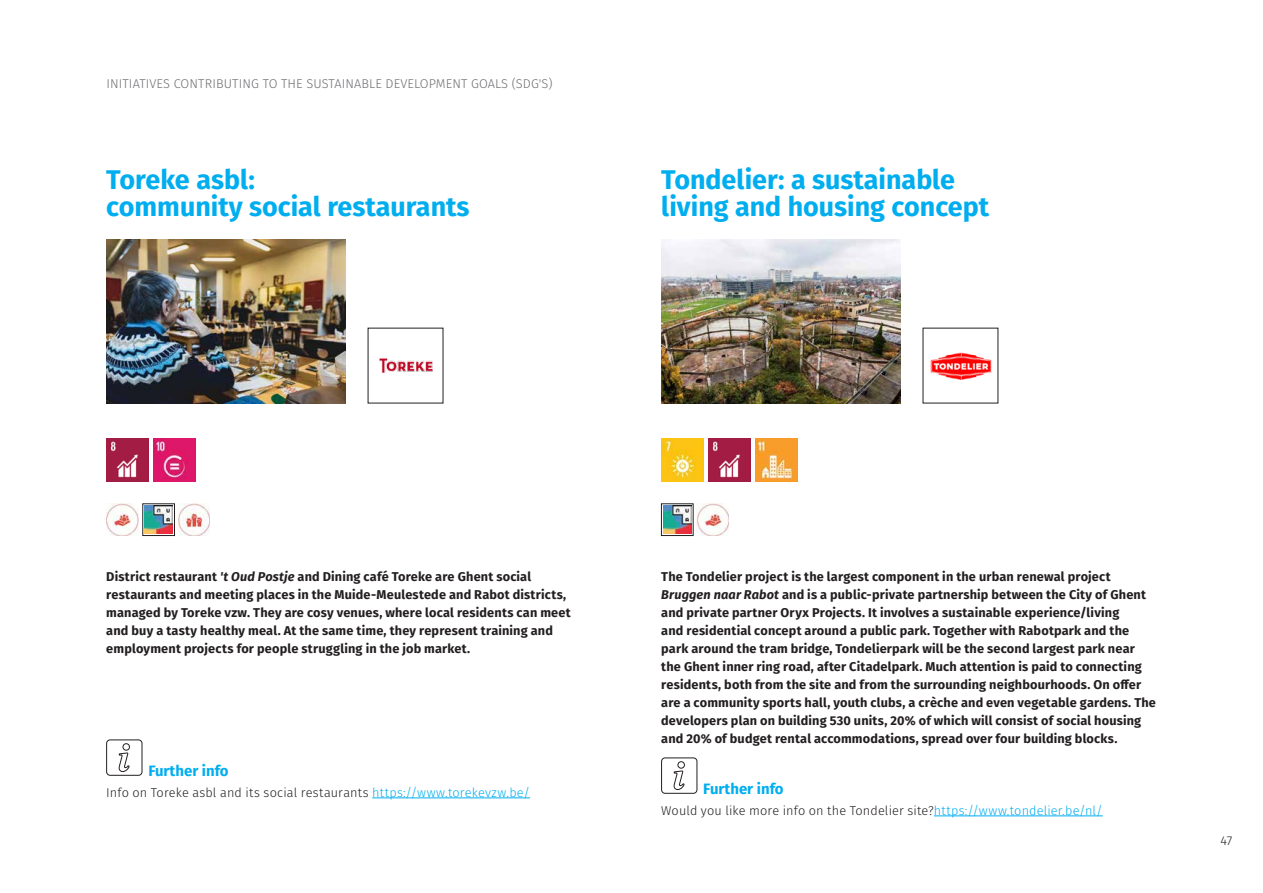
<style>
.page{position:relative;width:1263px;height:893px;background:#fff}
.page>*{position:absolute;margin:0;border:0;box-sizing:border-box;transform-origin:0 0}
.t1{font:700 27px/27px "Fira Sans";color:#00aeef}
.t2{font:700 15px "Fira Sans";color:#00aeef}
.t3{font:700 12.75px/18px "Fira Sans";letter-spacing:.015em;color:#231f20}
.t4{font:300 12.75px "Fira Sans";letter-spacing:.01em;color:#231f20}
.t5{font:300 12.75px "Fira Sans";letter-spacing:.01em;color:#6c6d70}
.s1{font-style:italic}
.s2{color:#00aeef}
</style>
<div class="page">
<hr style="left:372px;top:797px;width:158px;height:1px;background:#00aeef">
<img style="left:106px;top:439px;width:43px;height:42px">
<img style="left:153px;top:439px;width:43px;height:42px">
<img style="left:106px;top:504px;width:32px;height:32px">
<img style="left:145px;top:506px;width:27px;height:28px">
<div style="left:143px;top:504px;width:32px;height:32px;border:1px solid #231f20"></div>
<img style="left:178px;top:504px;width:32px;height:32px">
<svg style="left:118px;top:752px;width:12px;height:20px"></svg>
<div style="left:123px;top:743px;width:7px;height:7px;border:1px solid #231f20;border-radius:50%"></div>
<div style="left:106px;top:740px;width:36px;height:36px;border:1px solid #231f20;border-radius:4px"></div>
<hr style="left:934px;top:815px;width:169px;height:1px;background:#00aeef">
<img style="left:661px;top:439px;width:43px;height:42px">
<img style="left:708px;top:439px;width:43px;height:42px">
<img style="left:755px;top:439px;width:43px;height:42px">
<img style="left:663px;top:506px;width:28px;height:28px">
<div style="left:661px;top:504px;width:32px;height:32px;border:1px solid #231f20"></div>
<img style="left:697px;top:504px;width:32px;height:32px">
<svg style="left:673px;top:770px;width:12px;height:20px"></svg>
<div style="left:678px;top:761px;width:7px;height:7px;border:1px solid #231f20;border-radius:50%"></div>
<div style="left:661px;top:758px;width:36px;height:36px;border:1px solid #231f20;border-radius:4px"></div>
<img style="left:106px;top:239px;width:240px;height:164px">
<img style="left:379px;top:358px;width:54px;height:15px">
<img style="left:661px;top:239px;width:240px;height:164px">
<img style="left:930px;top:352px;width:62px;height:28px">
<p class="t5" style="left:106px;top:75px;width:448px">INITIATIVES CONTRIBUTING TO THE SUSTAINABLE DEVELOPMENT GOALS (SDG'S)</p>
<h1 class="t1" style="left:106px;top:164px;width:365px">Toreke asbl:<br>community social restaurants</h1>
<h1 class="t1" style="left:661px;top:164px;width:329px">Tondelier: a sustainable living and housing concept</h1>
<p class="t3" style="left:106px;top:566px;width:466px">District restaurant <span class="s1">'t Oud Postje</span> and Dining café Toreke are Ghent social restaurants and meeting places in the Muide-Meulestede and Rabot districts, managed by Toreke vzw. They are cosy venues, where local residents can meet and buy a tasty healthy meal. At the same time, they represent training and employment projects for people struggling in the job market.</p>
<p class="t2" style="left:148px;top:758px;width:82px">Further info</p>
<p class="t4" style="left:106px;top:783px;width:425px">Info on Toreke asbl and its social restaurants <span class="s2">https://www.torekevzw.be/</span></p>
<p class="t3" style="left:661px;top:566px;width:496px">The Tondelier project is the largest component in the urban renewal project <span class="s1">Bruggen naar Rabot</span> and is a public-private partnership between the City of Ghent and private partner Oryx Projects. It involves a sustainable experience/living<br>and residential concept around a public park. Together with Rabotpark and the park around the tram bridge, Tondelierpark will be the second largest park near the Ghent inner ring road, after Citadelpark. Much attention is paid to connecting residents, both from the site and from the surrounding neighbourhoods. On offer are a community sports hall, youth clubs, a crèche and even vegetable gardens. The developers plan on building 530 units, 20% of which will consist of social housing and 20% of budget rental accommodations, spread over four building blocks.</p>
<p class="t2" style="left:703px;top:776px;width:82px">Further info</p>
<p class="t4" style="left:661px;top:801px;width:443px">Would you like more info on the Tondelier site?<span class="s2">https://www.tondelier.be/nl/</span></p>
<p class="t4" style="left:1220px;top:831px;width:14px">47</p>
</div>
